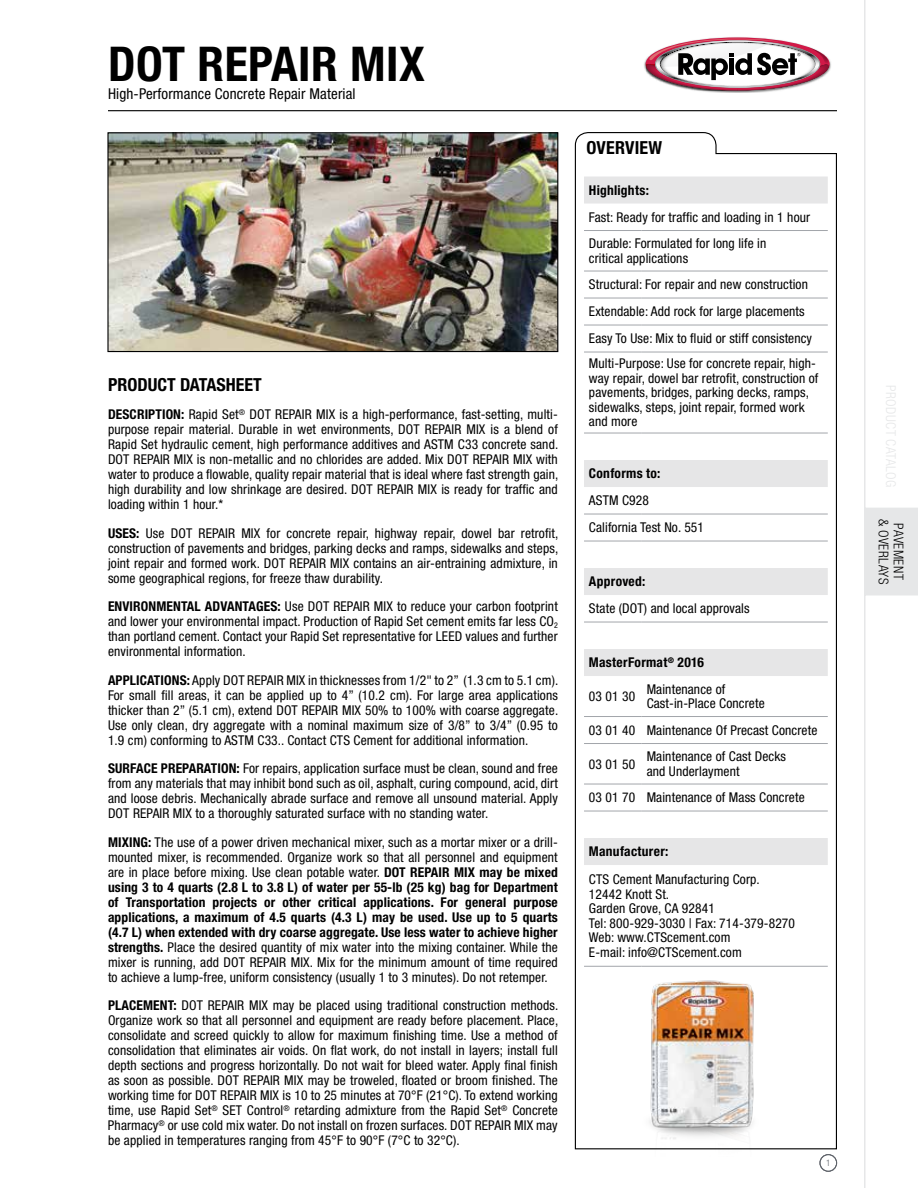
<style>
.page{position:relative;width:918px;height:1188px;background:#fff}
.page>*{position:absolute;margin:0;border:0;box-sizing:border-box;transform-origin:0 0}
.t1{font:700 condensed 48px "Helvetica Neue LT Std";letter-spacing:.01em;color:#000}
.t2{font:700 condensed 18px "Helvetica Neue LT Std";color:#000}
.t3{font:condensed 15px "Helvetica Neue LT Std";letter-spacing:.01em;color:#000}
.t4{font:condensed 13.5px/15px "Helvetica Neue LT Std";letter-spacing:.01em;color:#000;text-align:justify}
.t5{font:700 condensed 13.5px "Helvetica Neue LT Std";letter-spacing:.02em;color:#000}
.t6{font:300 condensed 13.5px/15px "Helvetica Neue LT Std";letter-spacing:.03em;color:#000;text-align:center}
.t7{font:300 condensed 9px "Helvetica Neue LT Std";color:#5f636a}
.s1{font-weight:700}
</style>
<div class="page">
<hr style="left:108px;top:110px;width:729px;height:1px;background:#000">
<svg style="left:574px;top:132px;width:263px;height:1018px"></svg>
<img style="left:600px;top:961px;width:203px;height:189px">
<img style="left:109px;top:134px;width:447px;height:216px">
<div style="left:107px;top:132px;width:451px;height:220px;border:1px solid #000"></div>
<img style="left:644px;top:59px;width:187px;height:34px">
<svg style="left:646px;top:37px;width:184px;height:54px"></svg>
<div style="left:820px;top:1154px;width:17px;height:18px;border:1px solid #5f636a;border-radius:50%"></div>
<svg style="left:864px;top:0;width:54px;height:509px"></svg>
<div style="left:864px;top:509px;width:54px;height:85px;background:#e6e7e8"></div>
<svg style="left:864px;top:594px;width:54px;height:594px"></svg>
<svg style="left:584px;top:177px;width:244px;height:688px"></svg>
<hr style="left:584px;top:966px;width:58px;height:1px;background:#a2a5aa">
<hr style="left:642px;top:966px;width:186px;height:1px;background:#a2a5aa">
<hr style="left:584px;top:230px;width:58px;height:1px;background:#a2a5aa">
<hr style="left:642px;top:230px;width:186px;height:1px;background:#a2a5aa">
<hr style="left:584px;top:271px;width:58px;height:1px;background:#a2a5aa">
<hr style="left:642px;top:271px;width:186px;height:1px;background:#a2a5aa">
<hr style="left:584px;top:298px;width:58px;height:1px;background:#a2a5aa">
<hr style="left:642px;top:298px;width:186px;height:1px;background:#a2a5aa">
<hr style="left:584px;top:325px;width:58px;height:1px;background:#a2a5aa">
<hr style="left:642px;top:325px;width:186px;height:1px;background:#a2a5aa">
<hr style="left:584px;top:352px;width:58px;height:1px;background:#a2a5aa">
<hr style="left:642px;top:352px;width:186px;height:1px;background:#a2a5aa">
<hr style="left:584px;top:433px;width:58px;height:1px;background:#a2a5aa">
<hr style="left:642px;top:433px;width:186px;height:1px;background:#a2a5aa">
<hr style="left:584px;top:514px;width:58px;height:1px;background:#a2a5aa">
<hr style="left:642px;top:514px;width:186px;height:1px;background:#a2a5aa">
<hr style="left:584px;top:716px;width:58px;height:1px;background:#a2a5aa">
<hr style="left:642px;top:716px;width:186px;height:1px;background:#a2a5aa">
<hr style="left:584px;top:743px;width:58px;height:1px;background:#a2a5aa">
<hr style="left:642px;top:743px;width:186px;height:1px;background:#a2a5aa">
<hr style="left:584px;top:784px;width:58px;height:1px;background:#a2a5aa">
<hr style="left:642px;top:784px;width:186px;height:1px;background:#a2a5aa">
<hr style="left:584px;top:811px;width:58px;height:1px;background:#a2a5aa">
<hr style="left:642px;top:811px;width:186px;height:1px;background:#a2a5aa">
<hr style="left:584px;top:541px;width:58px;height:1px;background:#a2a5aa">
<hr style="left:642px;top:541px;width:186px;height:1px;background:#a2a5aa">
<hr style="left:584px;top:622px;width:58px;height:1px;background:#a2a5aa">
<hr style="left:642px;top:622px;width:186px;height:1px;background:#a2a5aa">
<h1 class="t1" style="left:108px;top:35px;width:318px">DOT REPAIR MIX</h1>
<p class="t3" style="left:108px;top:85px;width:249px">High-Performance Concrete Repair Material</p>
<h2 class="t2" style="left:108px;top:374px;width:155px">PRODUCT DATASHEET</h2>
<p class="t4" style="left:108px;top:407px;width:452px"><span class="s1">DESCRIPTION:</span> Rapid Set<sup>®</sup> DOT REPAIR MIX is a high-performance, fast-setting, multi&shy;purpose repair material. Durable in wet environments, DOT REPAIR MIX is a blend of Rapid Set hydraulic cement, high performance additives and ASTM C33 concrete sand.<br>DOT REPAIR MIX is non-metallic and no chlorides are added. Mix DOT REPAIR MIX with water to produce a flowable, quality repair material that is ideal where fast strength gain, high durability and low shrinkage are desired. DOT REPAIR MIX is ready for traffic and loading within 1 hour.*</p>
<p class="t4" style="left:108px;top:525px;width:452px"><span class="s1">USES:</span> Use DOT REPAIR MIX for concrete repair, highway repair, dowel bar retrofit, construction of pavements and bridges, parking decks and ramps, sidewalks and steps, joint repair and formed work. DOT REPAIR MIX contains an air-entraining admixture, in some geographical regions, for freeze thaw durability.</p>
<p class="t4" style="left:108px;top:599px;width:451px"><span class="s1">ENVIRONMENTAL ADVANTAGES:</span> Use DOT REPAIR MIX to reduce your carbon footprint and lower your environmental impact. Production of Rapid Set cement emits far less CO<sub>2 </sub>than portland cement. Contact your Rapid Set representative for LEED values and further environmental information.</p>
<p class="t4" style="left:108px;top:672px;width:452px"><span class="s1">APPLICATIONS:</span> Apply DOT REPAIR MIX in thicknesses from 1/2" to 2” (1.3 cm to 5.1 cm).<br>For small fill areas, it can be applied up to 4” (10.2 cm). For large area applications thicker than 2” (5.1 cm), extend DOT REPAIR MIX 50% to 100% with coarse aggregate.<br>Use only clean, dry aggregate with a nominal maximum size of 3/8” to 3/4” (0.95 to 1.9 cm) conforming to ASTM C33.. Contact CTS Cement for additional information.</p>
<p class="t4" style="left:108px;top:761px;width:451px"><span class="s1">SURFACE PREPARATION:</span> For repairs, application surface must be clean, sound and free from any materials that may inhibit bond such as oil, asphalt, curing compound, acid, dirt and loose debris. Mechanically abrade surface and remove all unsound material. Apply DOT REPAIR MIX to a thoroughly saturated surface with no standing water.</p>
<p class="t4" style="left:108px;top:834px;width:451px"><span class="s1">MIXING:</span> The use of a power driven mechanical mixer, such as a mortar mixer or a drill&shy;mounted mixer, is recommended. Organize work so that all personnel and equipment are in place before mixing. Use clean potable water. <span class="s1">DOT REPAIR MIX may be mixed using 3 to 4 quarts (2.8 L to 3.8 L) of water per 55-lb (25 kg) bag for Department of Transportation projects or other critical applications. For general purpose applications, a maximum of 4.5 quarts (4.3 L) may be used. Use up to 5 quarts (4.7 L) when extended with dry coarse aggregate. Use less water to achieve higher strengths.</span> Place the desired quantity of mix water into the mixing container. While the mixer is running, add DOT REPAIR MIX. Mix for the minimum amount of time required to achieve a lump-free, uniform consistency (usually 1 to 3 minutes). Do not retemper.</p>
<p class="t4" style="left:108px;top:998px;width:452px"><span class="s1">PLACEMENT:</span> DOT REPAIR MIX may be placed using traditional construction methods.<br>Organize work so that all personnel and equipment are ready before placement. Place, consolidate and screed quickly to allow for maximum finishing time. Use a method of consolidation that eliminates air voids. On flat work, do not install in layers; install full depth sections and progress horizontally. Do not wait for bleed water. Apply final finish as soon as possible. DOT REPAIR MIX may be troweled, floated or broom finished. The working time for DOT REPAIR MIX is 10 to 25 minutes at 70°F (21°C). To extend working time, use Rapid Set<sup>®</sup> SET Control<sup>®</sup> retarding admixture from the Rapid Set<sup>®</sup> Concrete Pharmacy<sup>®</sup> or use cold mix water. Do not install on frozen surfaces. DOT REPAIR MIX may be applied in temperatures ranging from 45°F to 90°F (7°C to 32°C).</p>
<h2 class="t2" style="left:586px;top:136px;width:77px">OVERVIEW</h2>
<p class="t5" style="left:589px;top:182px;width:61px">Highlights:</p>
<p class="t4" style="left:589px;top:204px;width:223px;line-height:26.4px">Fast: Ready for traffic and loading in 1 hour<br>Durable: Formulated for long life in</p>
<p class="t4" style="left:589px;top:245px;width:224px;line-height:26.8px;text-align:left">critical applications<br>Structural: For repair and new construction Extendable: Add rock for large placements Easy To Use: Mix to fluid or stiff consistency</p>
<p class="t4" style="left:589px;top:356px;width:231px;line-height:14.5px;text-align:left">Multi-Purpose: Use for concrete repair, high&shy;way repair, dowel bar retrofit, construction of pavements, bridges, parking decks, ramps, sidewalks, steps, joint repair, formed work and more</p>
<p class="t5" style="left:589px;top:465px;width:73px">Conforms to:</p>
<p class="t4" style="left:589px;top:487px;width:117px;line-height:27px">ASTM C928<br>California Test No. 551</p>
<p class="t5" style="left:589px;top:573px;width:58px">Approved:</p>
<p class="t4" style="left:589px;top:601px;width:162px">State (DOT) and local approvals</p>
<p class="t5" style="left:589px;top:654px;width:117px">MasterFormat<sup>®</sup> 2016</p>
<p class="t4" style="left:589px;top:689px;width:48px">03 01 30</p>
<p class="t4" style="left:647px;top:682px;width:120px;line-height:14.5px">Maintenance of<br>Cast-in-Place Concrete</p>
<p class="t4" style="left:589px;top:722px;width:230px">03 01 40 Maintenance Of Precast Concrete</p>
<p class="t4" style="left:589px;top:756px;width:48px">03 01 50</p>
<p class="t4" style="left:647px;top:749px;width:141px;line-height:14.5px">Maintenance of Cast Decks and Underlayment</p>
<p class="t4" style="left:589px;top:790px;width:217px">03 01 70 Maintenance of Mass Concrete</p>
<p class="t5" style="left:589px;top:843px;width:81px">Manufacturer:</p>
<p class="t4" style="left:589px;top:872px;width:208px;line-height:14.5px;text-align:left">CTS Cement Manufacturing Corp.<br>12442 Knott St.<br>Garden Grove, CA 92841<br>Tel: 800-929-3030 | Fax: 714-379-8270<br>Web: www.CTScement.com<br>E-mail: info@CTScement.com</p>
<p class="t7" style="left:826px;top:1158px;width:6px">1</p>
<p class="t6" style="left:906px;top:519px;width:67px;rotate:90deg">PAVEMENT &amp; OVERLAYS</p>
</div>
